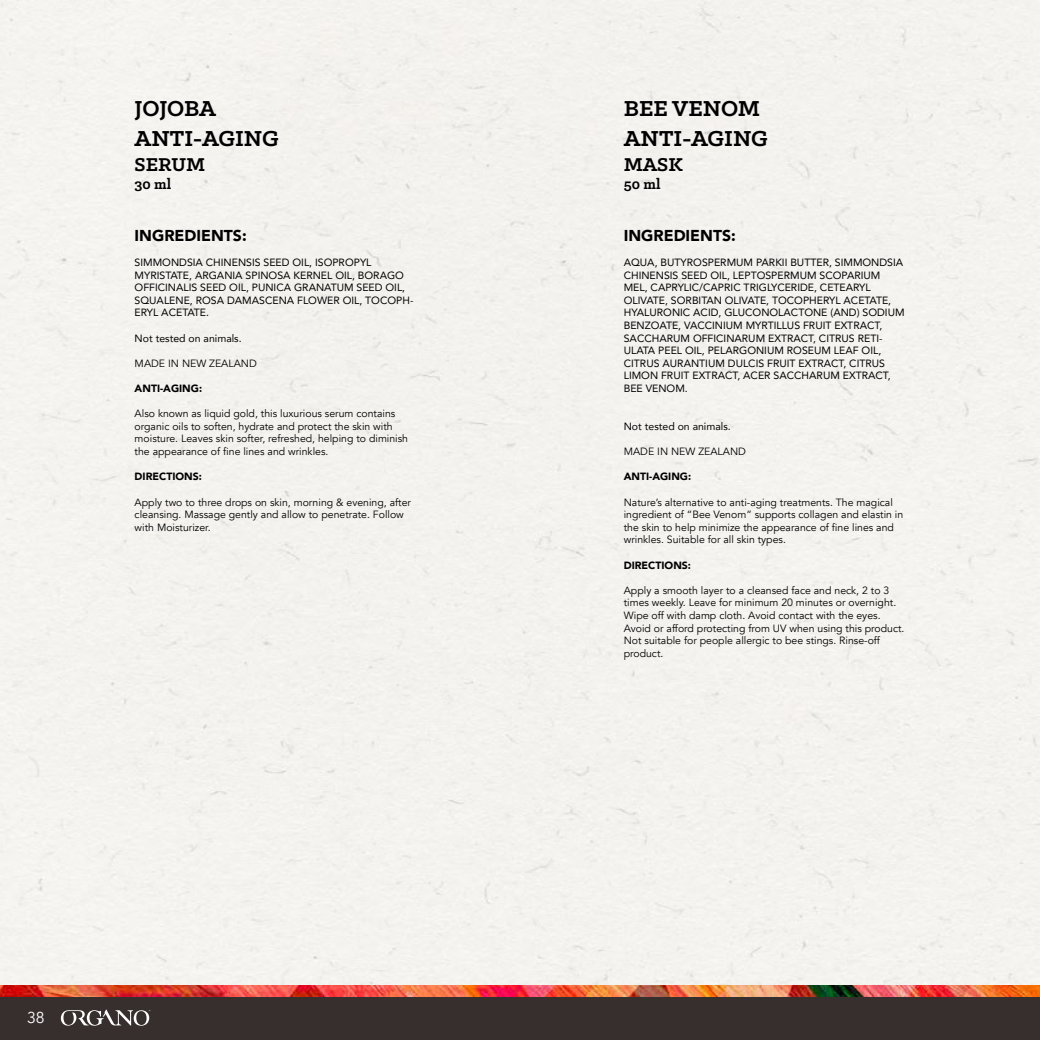
<style>
.page{position:relative;width:1040px;height:1040px;background:#fff}
.page>*{position:absolute;margin:0;border:0;box-sizing:border-box;transform-origin:0 0}
.t1{font:700 24.5px/29.4px "Klinic Slab";color:#000}
.t2{font:700 21px "Klinic Slab";color:#000}
.t3{font:900 15.75px "Avenir";color:#000}
.t4{font:700 15.75px "Klinic Slab";color:#000}
.t5{font:15.75px "Avenir";color:#fff}
.t6{font:10.5px/12.6px "Avenir";color:#000}
.t7{font:10.5px/12.6px "Avenir";color:#000}
.t8{font:900 10.5px "Avenir";color:#000}
</style>
<div class="page">
<img style="left:0;top:985px;width:1040px;height:55px">
<svg style="left:61px;top:1009px;width:88px;height:16px"></svg>
<h1 class="t1" style="left:135px;top:94px;width:146px">JOJOBA<br>ANTI-AGING</h1>
<h2 class="t2" style="left:135px;top:151px;width:72px">SERUM</h2>
<h3 class="t4" style="left:135px;top:173px;width:38px">30 ml</h3>
<h3 class="t3" style="left:135px;top:222px;width:113px">INGREDIENTS:</h3>
<p class="t7" style="left:135px;top:256px;width:280px">SIMMONDSIA CHINENSIS SEED OIL, ISOPROPYL MYRISTATE, ARGANIA SPINOSA KERNEL OIL, BORAGO OFFICINALIS SEED OIL, PUNICA GRANATUM SEED OIL, SQUALENE, ROSA DAMASCENA FLOWER OIL, TOCOPH-ERYL ACETATE.</p>
<p class="t7" style="left:135px;top:331px;width:109px">Not tested on animals.</p>
<p class="t6" style="left:135px;top:357px;width:124px">MADE IN NEW ZEALAND</p>
<p class="t8" style="left:135px;top:379px;width:69px">ANTI-AGING:</p>
<p class="t6" style="left:135px;top:407px;width:275px">Also known as liquid gold, this luxurious serum contains organic oils to soften, hydrate and protect the skin with moisture. Leaves skin softer, refreshed, helping to diminish the appearance of fine lines and wrinkles.</p>
<p class="t8" style="left:135px;top:467px;width:69px">DIRECTIONS:</p>
<p class="t6" style="left:135px;top:496px;width:278px">Apply two to three drops on skin, morning &amp; evening, after cleansing. Massage gently and allow to penetrate. Follow with Moisturizer.</p>
<h3 class="t5" style="left:27px;top:1008px;width:19px">38</h3>
<h1 class="t1" style="left:623px;top:94px;width:146px">BEE VENOM<br>ANTI-AGING</h1>
<h2 class="t2" style="left:623px;top:151px;width:61px">MASK</h2>
<h3 class="t4" style="left:623px;top:173px;width:38px">50 ml</h3>
<h3 class="t3" style="left:623px;top:222px;width:113px">INGREDIENTS:</h3>
<p class="t7" style="left:623px;top:256px;width:282px">AQUA, BUTYROSPERMUM PARKII BUTTER, SIMMONDSIA CHINENSIS SEED OIL, LEPTOSPERMUM SCOPARIUM MEL, CAPRYLIC/CAPRIC TRIGLYCERIDE, CETEARYL OLIVATE, SORBITAN OLIVATE, TOCOPHERYL ACETATE, HYALURONIC ACID, GLUCONOLACTONE (AND) SODIUM BENZOATE, VACCINIUM MYRTILLUS FRUIT EXTRACT, SACCHARUM OFFICINARUM EXTRACT, CITRUS RETI-ULATA PEEL OIL, PELARGONIUM ROSEUM LEAF OIL, CITRUS AURANTIUM DULCIS FRUIT EXTRACT, CITRUS LIMON FRUIT EXTRACT, ACER SACCHARUM EXTRACT, BEE VENOM.</p>
<p class="t7" style="left:623px;top:419px;width:109px">Not tested on animals.</p>
<p class="t6" style="left:623px;top:445px;width:124px">MADE IN NEW ZEALAND</p>
<p class="t8" style="left:623px;top:467px;width:69px">ANTI-AGING:</p>
<p class="t6" style="left:623px;top:496px;width:281px">Nature’s alternative to anti-aging treatments. The magical ingredient of “Bee Venom” supports collagen and elastin in the skin to help minimize the appearance of fine lines and wrinkles. Suitable for all skin types.</p>
<p class="t8" style="left:623px;top:556px;width:69px">DIRECTIONS:</p>
<p class="t6" style="left:623px;top:584px;width:282px">Apply a smooth layer to a cleansed face and neck, 2 to 3 times weekly. Leave for minimum 20 minutes or overnight.<br>Wipe off with damp cloth. Avoid contact with the eyes.<br>Avoid or afford protecting from UV when using this product.<br>Not suitable for people allergic to bee stings. Rinse-off product.</p>
</div>
